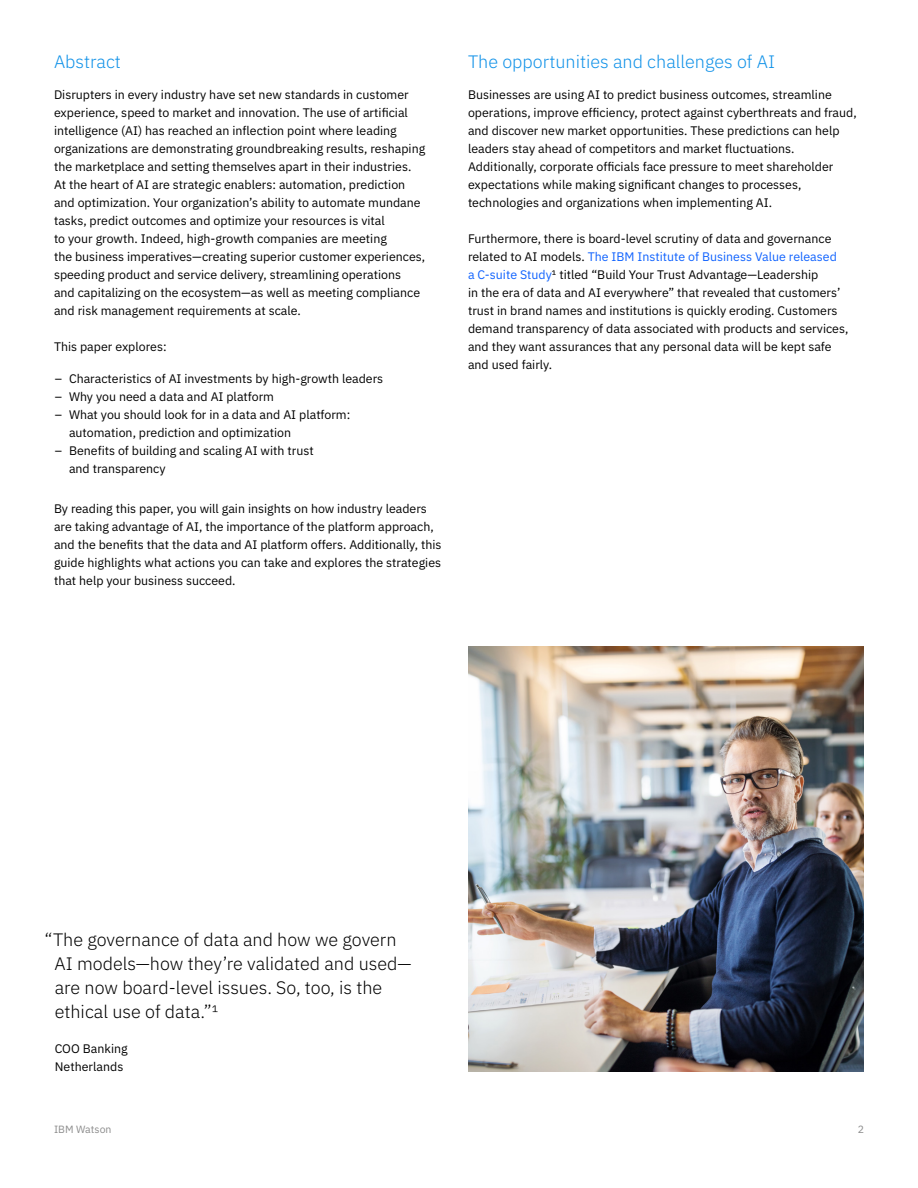
<style>
.page{position:relative;width:918px;height:1188px;background:#fff}
.page>*{position:absolute;margin:0;border:0;box-sizing:border-box;transform-origin:0 0}
.t1{font:300 18px/24px "IBM Plex Sans";color:#000}
.t2{font:300 18px "IBM Plex Sans";color:#1192e8}
.Body_text{font:12.3px/18px "IBM Plex Sans";color:#000}
.t3{font:10.5px "IBM Plex Sans";color:#8c8c8c}
.s1{color:#0f62fe}
</style>
<div class="page">
<img style="left:468px;top:646px;width:396px;height:426px">
<p class="t2" style="left:54px;top:48px;width:68px">Abstract</p>
<p class="Body_text" style="left:54px;top:85px;width:373px">Disrupters in every industry have set new standards in customer experience, speed to market and innovation. The use of artificial intelligence (AI) has reached an inflection point where leading organizations are demonstrating groundbreaking results, reshaping the marketplace and setting themselves apart in their industries.<br>At the heart of AI are strategic enablers: automation, prediction and optimization. Your organization’s ability to automate mundane tasks, predict outcomes and optimize your resources is vital<br>to your growth. Indeed, high-growth companies are meeting<br>the business imperatives—creating superior customer experiences, speeding product and service delivery, streamlining operations<br>and capitalizing on the ecosystem—as well as meeting compliance and risk management requirements at scale.</p>
<p class="Body_text" style="left:54px;top:337px;width:114px">This paper explores:</p>
<p class="Body_text" style="left:55px;top:368px;width:330px">– Characteristics of AI investments by high-growth leaders</p>
<p class="Body_text" style="left:55px;top:386px;width:221px">– Why you need a data and AI platform</p>
<p class="Body_text" style="left:69px;top:404px;width:283px;text-indent:-14px">– What you should look for in a data and AI platform: automation, prediction and optimization</p>
<p class="Body_text" style="left:69px;top:440px;width:246px;text-indent:-14px">– Benefits of building and scaling AI with trust and transparency</p>
<p class="Body_text" style="left:54px;top:499px;width:389px">By reading this paper, you will gain insights on how industry leaders are taking advantage of AI, the importance of the platform approach, and the benefits that the data and AI platform offers. Additionally, this guide highlights what actions you can take and explores the strategies that help your business succeed.</p>
<p class="t2" style="left:468px;top:48px;width:309px">The opportunities and challenges of AI</p>
<p class="Body_text" style="left:468px;top:85px;width:390px">Businesses are using AI to predict business outcomes, streamline operations, improve efficiency, protect against cyberthreats and fraud, and discover new market opportunities. These predictions can help leaders stay ahead of competitors and market fluctuations.<br>Additionally, corporate officials face pressure to meet shareholder expectations while making significant changes to processes, technologies and organizations when implementing AI.</p>
<p class="Body_text" style="left:468px;top:229px;width:382px">Furthermore, there is board-level scrutiny of data and governance related to AI models. <span class="s1">The IBM Institute of Business Value released<br>a C-suite Study</span>¹ titled “Build Your Trust Advantage—Leadership<br>in the era of data and AI everywhere” that revealed that customers’ trust in brand names and institutions is quickly eroding. Customers demand transparency of data associated with products and services, and they want assurances that any personal data will be kept safe and used fairly.</p>
<p class="t1" style="left:54px;top:926px;width:359px;text-indent:-10px">“The governance of data and how we govern AI models—how they’re validated and used— are now board-level issues. So, too, is the ethical use of data.”¹</p>
<p class="Body_text" style="left:55px;top:1039px;width:74px">COO Banking<br>Netherlands</p>
<p class="t3" style="left:54px;top:1121px;width:59px">IBM Watson</p>
<p class="t3" style="left:858px;top:1121px;width:8px">2</p>
</div>
